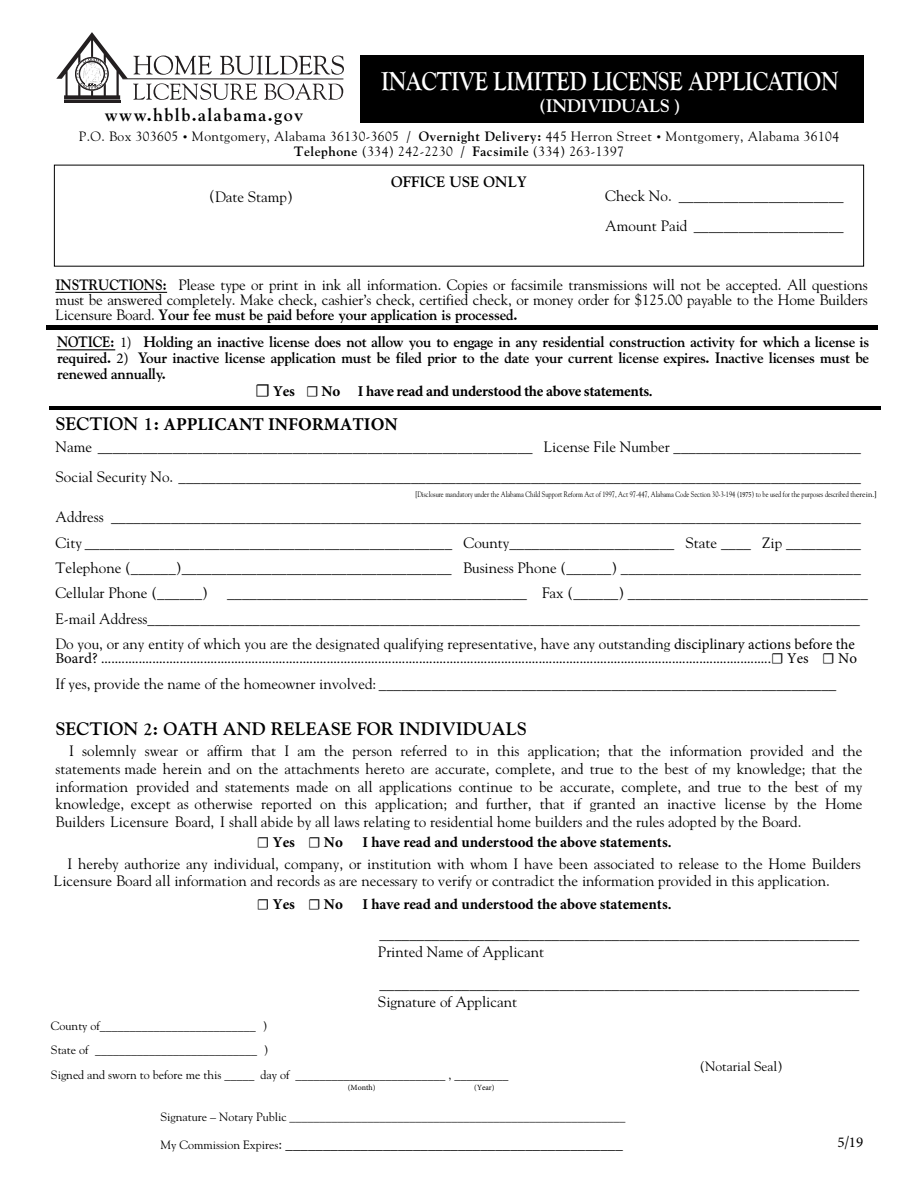
<style>
.page{position:relative;width:918px;height:1188px;background:#fff}
.page>*{position:absolute;margin:0;border:0;box-sizing:border-box;transform-origin:0 0}
.t1{font:700 27px "Goudy Old Style";letter-spacing:-.01em;color:#fff;scale:.85 1}
.t2{font:700 18px "Goudy";color:#000}
.t3{font:700 18px "Minion Pro";color:#000}
.t4{font:700 18px "Goudy";letter-spacing:.08em;color:#000}
.t5{font:700 18px "Goudy";letter-spacing:-.02em;color:#fff}
.t6{font:15px/17.5px "Goudy";color:#000}
.t7{font:15px "Minion Pro";color:#000}
.t8{font:700 15px/15.6px "Goudy";letter-spacing:-.02em;color:#000;text-align:justify;scale:.9 1}
.t9{font:700 15px "Minion Pro";color:#000}
.t10{font:700 15px "Minion Pro";letter-spacing:-.02em;color:#000}
.t11{font:700 15px "Goudy";color:#000}
.t12{font:13.5px/15px "Goudy";letter-spacing:.03em;color:#000;text-align:center}
.t13{font:13.5px "Goudy";color:#000}
.t14{font:12px/24.9px "Goudy";color:#000}
.t15{font:12px "Minion Pro";color:#000}
.t16{font:7.95px "Goudy";color:#000;scale:.8 1}
.t17{font:7.95px "Minion Pro";color:#000}
.s1{font-family:"Minion Pro"}
.s2{font-size:9px}
.s3{font-weight:700}
.s4{font-family:"Minion Pro";font-weight:400}
.s5{font-size:18px}
.s6{font-family:"Goudy"}
.s7{font-family:"Goudy Old Style"}
.s8{font-family:"Goudy";font-size:12px}
</style>
<div class="page">
<hr style="left:55px;top:292px;width:112px;height:1px;background:#000">
<hr style="left:57px;top:349px;width:58px;height:1px;background:#000">
<svg style="left:56px;top:32px;width:288px;height:71px"></svg>
<div style="left:360px;top:55px;width:504px;height:68px;background:#000"></div>
<hr style="left:47px;top:325px;width:831px;height:4px;background:#000">
<hr style="left:50px;top:406px;width:831px;height:4px;background:#000">
<h1 class="t1" style="left:381px;top:66px;width:540px">INACTIVE LIMITED LICENSE APPLICATION</h1>
<p class="t5" style="left:539px;top:99px;width:143px">(INDIVIDUALS <span class="s1">)</span></p>
<p class="t12" style="left:79px;top:130px;width:762px">P.O. Box 303605 <span class="s2">•</span> Montgomery, Alabama 36130-3605 / <span class="s3">Overnight Delivery:</span> 445 Herron Street <span class="s2">•</span> Montgomery, Alabama 36104<br><span class="s3">Telephone</span> (334) 242-2230 / <span class="s3">Facsimile</span> (334) 263-1397</p>
<p class="t4" style="left:105px;top:108px;width:200px">www.hblb.alabama.gov</p>
<p class="t11" style="left:391px;top:176px;width:137px">OFFICE USE ONLY</p>
<p class="t6" style="left:209px;top:189px;width:85px">(Date Stamp)</p>
<p class="t6" style="left:605px;top:182px;width:240px;line-height:30px">Check No. ______________________<br>Amount Paid ____________________</p>
<p class="t6" style="left:56px;top:278px;width:814px;line-height:15px;text-align:justify"><span class="s3">INSTRUCTIONS:</span> Please type or print in ink all information. Copies or facsimile transmissions will not be accepted. All questions must be answered completely. Make check, cashier’s check, certified check, or money order for $125.00 payable to the Home Builders Licensure Board. <span class="s3">Your fee must be paid before your application is processed.</span></p>
<p class="t8" style="left:57px;top:335px;width:904px">NOTICE: <span class="s4">1)</span> Holding an inactive license does not allow you to engage in any residential construction activity for which a license is required. <span class="s4">2)</span> Your inactive license application must be filed prior to the date your current license expires. Inactive licenses must be renewed annually.</p>
<p class="t10" style="left:255px;top:381px;width:399px"><span class="s5">☐</span> Yes ☐ No I have read and understood the above statements.</p>
<p class="t3" style="left:56px;top:412px;width:344px"><span class="s6">SECTION 1:</span> APPLICANT INFORMATION</p>
<p class="t6" style="left:56px;top:433px;width:807px;line-height:30.3px">Name __________________________________________________________ License File Number _________________________<br>Social Security No. ___________________________________________________________________________________________</p>
<p class="t16" style="left:416px;top:491px;width:578px">[Disclosure mandatory under the Alabama Child Support Reform Act of 1997, Act 97-447, Alabama Code Section 30-3-194 (<span class="s1">1975</span>) to be used for the purposes described therein.]</p>
<p class="t6" style="left:56px;top:505px;width:807px;line-height:25.3px;text-align:justify">Address ____________________________________________________________________________________________________ City _________________________________________________ County______________________ State ____ Zip __________ Telephone (______)____________________________________ Business Phone (______) ________________________________ Cellular Phone (______)</p>
<p class="t6" style="left:56px;top:581px;width:814px;line-height:26.1px;text-indent:172px">________________________________________ Fax (______) ________________________________<br>E-mail Address_______________________________________________________________________________________________</p>
<p class="t6" style="left:56px;top:636px;width:801px">Do you, or any entity of which you are the designated qualifying representative, have any outstanding <span class="s1">disciplinary actions before the</span></p>
<p class="t7" style="left:56px;top:648px;width:803px">Board? ....................................................................................................................................................................................................☐ Yes ☐ No</p>
<p class="t6" style="left:56px;top:676px;width:782px">If yes, provide the name of the homeowner involved: _____________________________________________________________</p>
<p class="t2" style="left:56px;top:721px;width:473px">SECTION <span class="s7">2</span>: OATH AND RELEASE FOR INDIVIDUALS</p>
<p class="t6" style="left:56px;top:744px;width:809px;text-align:justify;text-indent:14px">I solemnly swear or affirm that I am the person referred to in this application; that the information provided and the statements made herein and on the attachments hereto are accurate, complete, and true to the best of my knowledge; that the information provided and statements made on all applications continue to be accurate, complete, and true to the best of my knowledge, except as otherwise reported on this application; and further, that if granted an inactive license by the Home Builders Licensure Board, I shall abide by all laws relating to residential home builders and the rules adopted by the Board.</p>
<p class="t9" style="left:257px;top:832px;width:87px">☐ Yes ☐ No</p>
<p class="t9" style="left:362px;top:832px;width:311px">I have read and understood the above statements.</p>
<p class="t6" style="left:54px;top:857px;width:808px;line-height:16.4px;text-indent:13px">I hereby authorize any individual, company, or institution with whom I have been associated to release to the Home Builders<br>Licensure Board all information and records as are necessary to verify or contradict the information provided in this application.</p>
<p class="t9" style="left:257px;top:893px;width:87px">☐ Yes ☐ No</p>
<p class="t9" style="left:362px;top:893px;width:311px">I have read and understood the above statements.</p>
<p class="t6" style="left:378px;top:926px;width:483px;line-height:18px">________________________________________________________________<br>Printed Name of Applicant</p>
<p class="t6" style="left:378px;top:976px;width:483px;line-height:18px">________________________________________________________________<br>Signature of Applicant</p>
<p class="t14" style="left:51px;top:1014px;width:459px">County of__________________________ )<br>State of ___________________________ )<br>Signed and sworn to before me this _____ day of _________________________ , _________</p>
<p class="t17" style="left:348px;top:1082px;width:29px">(Month)</p>
<p class="t17" style="left:474px;top:1082px;width:22px">(Year)</p>
<p class="t15" style="left:160px;top:1110px;width:466px"><span class="s6">Signature – Notary Public</span> ________________________________________________________</p>
<p class="t13" style="left:700px;top:1061px;width:84px">(Notarial Seal)</p>
<p class="t7" style="left:160px;top:1134px;width:464px"><span class="s8">My Commission Expires</span><span class="s6">:</span> _____________________________________________</p>
<p class="t7" style="left:838px;top:1132px;width:27px">5<span class="s6">/</span>19</p>
</div>
